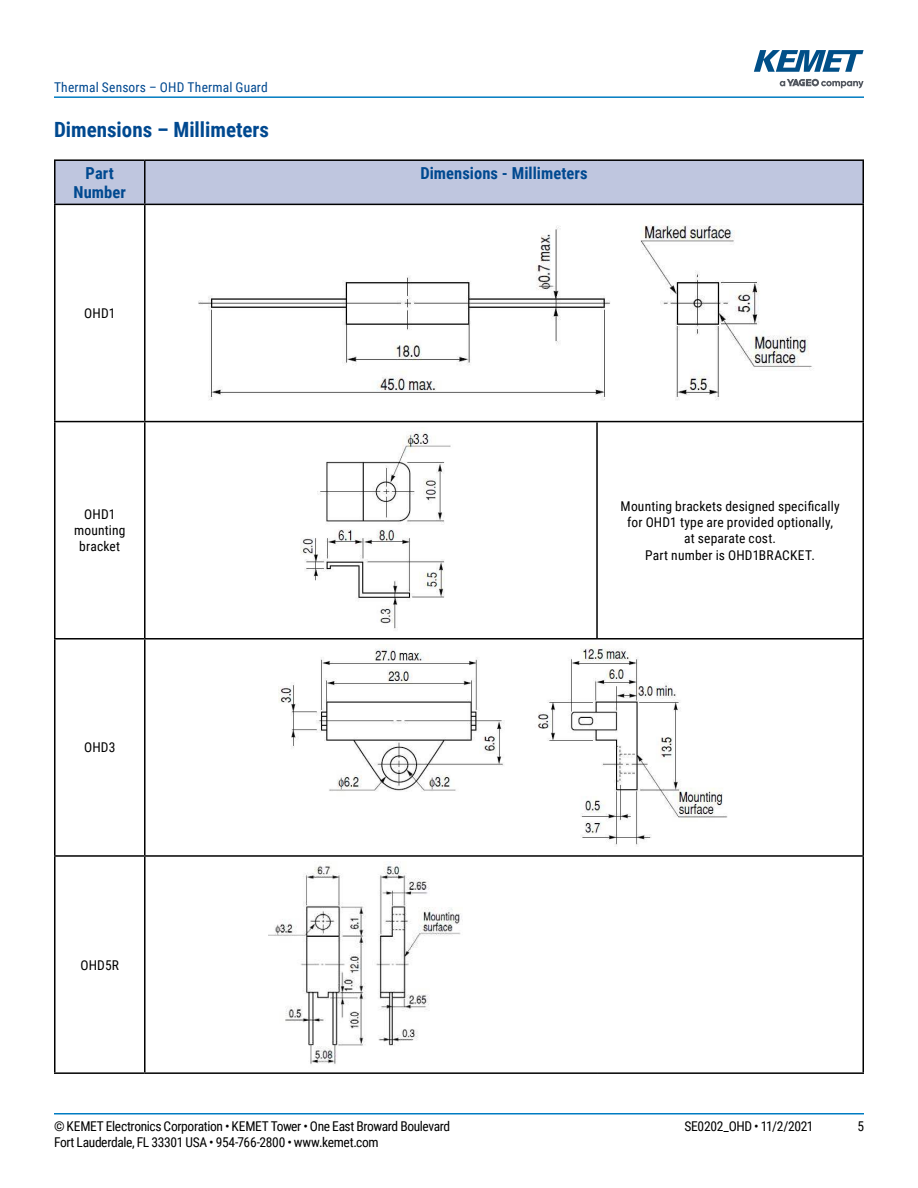
<style>
.page{position:relative;width:918px;height:1188px;background:#fff}
.page>*{position:absolute;margin:0;border:0;box-sizing:border-box;transform-origin:0 0}
.t1{font:700 21px "Roboto Condensed";color:#004990}
.t2{font:700 16.5px/19.8px "Roboto Condensed";letter-spacing:.005em;color:#004990;text-align:center}
.t3{font:13.5px/16.2px "Roboto Condensed";color:#000;text-align:center}
.t4{font:13.5px "Roboto Condensed";letter-spacing:-.025em;color:#000}
.t5{font:13.5px "Roboto Condensed";letter-spacing:.015em;color:#004990}
</style>
<div class="page">
<hr style="left:54px;top:1113px;width:810px;height:2px;background:#007cc2">
<hr style="left:54px;top:96px;width:810px;height:2px;background:#007cc2">
<svg style="left:780px;top:79px;width:84px;height:9px"></svg>
<svg style="left:754px;top:50px;width:110px;height:22px"></svg>
<div style="left:56px;top:161px;width:807px;height:43px;background:#bfc6df"></div>
<hr style="left:144px;top:161px;width:2px;height:43px;background:#000">
<hr style="left:863px;top:161px;width:1px;height:43px;background:#000">
<hr style="left:54px;top:204px;width:91px;height:1px;background:#000">
<hr style="left:145px;top:204px;width:452px;height:1px;background:#000">
<hr style="left:144px;top:205px;width:2px;height:216px;background:#000">
<hr style="left:597px;top:204px;width:267px;height:1px;background:#000">
<hr style="left:863px;top:205px;width:1px;height:216px;background:#000">
<hr style="left:54px;top:421px;width:91px;height:1px;background:#000">
<hr style="left:145px;top:421px;width:452px;height:1px;background:#000">
<hr style="left:144px;top:422px;width:2px;height:216px;background:#000">
<hr style="left:597px;top:421px;width:267px;height:1px;background:#000">
<hr style="left:596px;top:422px;width:2px;height:216px;background:#000">
<hr style="left:863px;top:422px;width:1px;height:216px;background:#000">
<hr style="left:54px;top:638px;width:91px;height:2px;background:#000">
<hr style="left:145px;top:638px;width:452px;height:2px;background:#000">
<hr style="left:144px;top:640px;width:2px;height:215px;background:#000">
<hr style="left:597px;top:638px;width:267px;height:2px;background:#000">
<hr style="left:863px;top:640px;width:1px;height:215px;background:#000">
<hr style="left:54px;top:855px;width:91px;height:2px;background:#000">
<hr style="left:145px;top:855px;width:452px;height:2px;background:#000">
<hr style="left:144px;top:857px;width:2px;height:215px;background:#000">
<hr style="left:597px;top:855px;width:267px;height:2px;background:#000">
<hr style="left:863px;top:857px;width:1px;height:215px;background:#000">
<hr style="left:54px;top:1072px;width:91px;height:2px;background:#000">
<hr style="left:145px;top:1072px;width:452px;height:2px;background:#000">
<hr style="left:597px;top:1072px;width:267px;height:2px;background:#000">
<hr style="left:54px;top:159px;width:91px;height:2px;background:#000">
<hr style="left:54px;top:161px;width:2px;height:43px;background:#000">
<hr style="left:145px;top:159px;width:452px;height:2px;background:#000">
<hr style="left:597px;top:159px;width:267px;height:2px;background:#000">
<hr style="left:54px;top:205px;width:2px;height:216px;background:#000">
<hr style="left:54px;top:422px;width:2px;height:216px;background:#000">
<hr style="left:54px;top:640px;width:2px;height:215px;background:#000">
<hr style="left:54px;top:857px;width:2px;height:215px;background:#000">
<img style="left:198px;top:225px;width:616px;height:175px">
<img style="left:300px;top:432px;width:151px;height:197px">
<img style="left:278px;top:648px;width:450px;height:197px">
<img style="left:268px;top:862px;width:194px;height:202px">
<p class="t5" style="left:54px;top:79px;width:215px">Thermal Sensors – OHD Thermal Guard</p>
<h1 class="t1" style="left:54px;top:115px;width:217px">Dimensions – Millimeters</h1>
<p class="t2" style="left:73px;top:162px;width:54px">Part<br>Number</p>
<p class="t2" style="left:420px;top:162px;width:169px">Dimensions - Millimeters</p>
<p class="t3" style="left:84px;top:306px;width:33px">OHD1</p>
<p class="t3" style="left:74px;top:507px;width:53px">OHD1 mounting bracket</p>
<p class="t3" style="left:621px;top:498px;width:221px">Mounting brackets designed speci昀椀cally for OHD1 type are provided optionally, at separate cost.<br>Part number is OHD1BRACKET.</p>
<p class="t3" style="left:84px;top:740px;width:33px">OHD3</p>
<p class="t3" style="left:80px;top:958px;width:40px">OHD5R</p>
<p class="t4" style="left:54px;top:1120px;width:398px">© KEMET Electronics Corporation • KEMET Tower • One East Broward Boulevard</p>
<p class="t4" style="left:685px;top:1120px;width:131px">SE0202_OHD • 11/2/2021</p>
<p class="t3" style="left:857px;top:1119px;width:8px">5</p>
<p class="t4" style="left:54px;top:1136px;width:326px">Fort Lauderdale, FL 33301 USA • 954-766-2800 • www.kemet.com</p>
</div>
